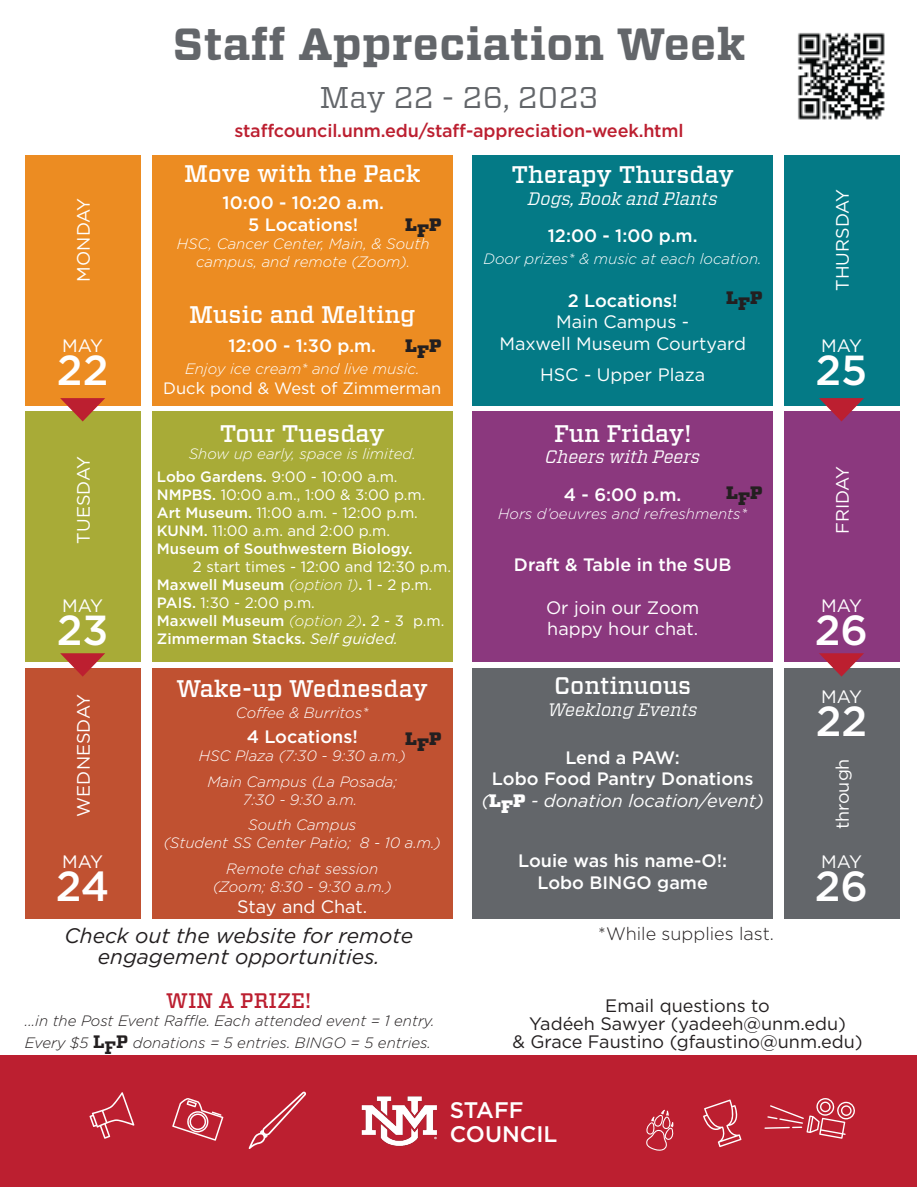
<style>
.page{position:relative;width:918px;height:1188px;background:#fff}
.page>*{position:absolute;margin:0;border:0;box-sizing:border-box;transform-origin:0 0}
.t1{font:700 45px "Vitesse";letter-spacing:.01em;color:#63666a}
.t2{font:500 42px "Gotham";color:#fff}
.t3{font:30px "Vitesse";letter-spacing:.01em;color:#63666a}
.t4{font:500 24px "Vitesse";color:#fff}
.t5{font:500 22.5px "Gotham";color:#fff}
.t6{font:italic 21px/21px "Gotham";color:#231f20;text-align:center}
.t7{font:500 21px "Vitesse";color:#bc1f30}
.t8{font:500 18px/21.6px "Gotham";color:#fff;text-align:center}
.t9{font:18px "Gotham";color:#fff}
.t10{font:18px "Gotham";color:#231f20}
.t11{font:500 18px "Gotham";letter-spacing:-.01em;color:#bc1f30}
.t12{font:italic 18px "Vitesse";color:#fff}
.t13{font:italic 18px "Gotham";color:#fff}
.t14{font:300 18px "Gotham";color:#231f20}
.t15{font:900 18px "Vitesse";color:#231f20}
.t16{font:16.5px "Gotham";color:#fff}
.t17{font:italic 300 15px/18px "Gotham";color:#fff;text-align:center}
.t18{font:15px "Gotham";color:#fff}
.t19{font:500 15px "Gotham";color:#fff}
.t20{font:italic 300 15px "Gotham";color:#231f20}
.s1{font-weight:500}
.s2{font-weight:300;font-style:italic}
.s3{font-weight:400}
.s4{font-weight:400;font-style:italic}
.s5{font-family:"Vitesse";font-weight:900;font-style:normal}
.s6{font-family:"Vitesse";font-weight:700;font-style:normal;font-size:18px}
</style>
<div class="page">
<div style="left:1px;top:1056px;width:916px;height:131px;background:#bc1f30"></div>
<img style="left:797px;top:32px;width:88px;height:88px">
<div style="left:25px;top:155px;width:115px;height:250px;background:#ec8c22"></div>
<div style="left:152px;top:155px;width:301px;height:250px;background:#ec8c22"></div>
<div style="left:25px;top:411px;width:115px;height:251px;background:#a8ab37"></div>
<div style="left:152px;top:411px;width:301px;height:251px;background:#a8ab37"></div>
<div style="left:25px;top:668px;width:115px;height:251px;background:#c05131"></div>
<div style="left:152px;top:668px;width:301px;height:251px;background:#c05131"></div>
<div style="left:784px;top:155px;width:116px;height:250px;background:#047a86"></div>
<div style="left:472px;top:155px;width:301px;height:250px;background:#047a86"></div>
<div style="left:784px;top:411px;width:116px;height:251px;background:#8b387e"></div>
<div style="left:472px;top:411px;width:301px;height:251px;background:#8b387e"></div>
<div style="left:784px;top:668px;width:116px;height:251px;background:#63666a"></div>
<div style="left:472px;top:668px;width:301px;height:251px;background:#63666a"></div>
<img style="left:361px;top:1096px;width:76px;height:51px">
<svg style="left:60px;top:398px;width:45px;height:23px"></svg>
<svg style="left:60px;top:653px;width:45px;height:24px"></svg>
<svg style="left:819px;top:398px;width:45px;height:23px"></svg>
<svg style="left:819px;top:653px;width:45px;height:24px"></svg>
<svg style="left:89px;top:1092px;width:45px;height:47px"></svg>
<svg style="left:172px;top:1098px;width:51px;height:43px"></svg>
<svg style="left:249px;top:1092px;width:57px;height:57px"></svg>
<svg style="left:646px;top:1110px;width:28px;height:41px"></svg>
<svg style="left:703px;top:1100px;width:39px;height:47px"></svg>
<svg style="left:764px;top:1098px;width:91px;height:41px"></svg>
<p class="t9" style="left:72px;top:282px;width:85px;rotate:-90deg">MONDAY</p>
<p class="t9" style="left:62px;top:334px;width:42px">MAY</p>
<p class="t2" style="left:57px;top:343px;width:53px">22</p>
<p class="t9" style="left:72px;top:544px;width:89px;rotate:-90deg">TUESDAY</p>
<p class="t9" style="left:62px;top:594px;width:42px">MAY</p>
<p class="t2" style="left:57px;top:603px;width:53px">23</p>
<p class="t9" style="left:72px;top:817px;width:124px;rotate:-90deg">WEDNESDAY</p>
<p class="t9" style="left:62px;top:850px;width:42px">MAY</p>
<p class="t2" style="left:56px;top:859px;width:55px">24</p>
<p class="t1" style="left:173px;top:14px;width:574px">Staff Appreciation Week</p>
<p class="t3" style="left:320px;top:77px;width:280px">May 22 - 26, 2023</p>
<p class="t11" style="left:234px;top:119px;width:451px">staffcouncil.unm.edu/staff-appreciation-week.html</p>
<p class="t4" style="left:184px;top:157px;width:238px">Move with the Pack</p>
<p class="t8" style="left:223px;top:192px;width:163px">10:00 - 10:20 a.m.<br>5 Locations!</p>
<p class="t17" style="left:177px;top:234px;width:254px">HSC, Cancer Center, Main, &amp; South campus, and remote (Zoom).</p>
<p class="t4" style="left:189px;top:299px;width:228px">Music and Melting</p>
<p class="t8" style="left:228px;top:335px;width:149px">12:00 - 1:30 p.m.</p>
<p class="t17" style="left:185px;top:359px;width:236px">Enjoy ice cream* and live music.</p>
<p class="t16" style="left:163px;top:377px;width:280px">Duck pond &amp; West of Zimmerman</p>
<p class="t15" style="left:405px;top:212px;width:38px">LFP</p>
<p class="t15" style="left:405px;top:334px;width:38px">LFP</p>
<p class="t4" style="left:220px;top:417px;width:166px">Tour Tuesday</p>
<p class="t17" style="left:189px;top:444px;width:229px">Show up early, space is limited.</p>
<p class="t18" style="left:157px;top:467px;width:242px"><span class="s1">Lobo Gardens.</span> 9:00 - 10:00 a.m.</p>
<p class="t18" style="left:157px;top:485px;width:270px"><span class="s1">NMPBS.</span> 10:00 a.m., 1:00 &amp; 3:00 p.m.</p>
<p class="t18" style="left:157px;top:503px;width:262px"><span class="s1">Art Museum.</span> 11:00 a.m. - 12:00 p.m.</p>
<p class="t18" style="left:157px;top:521px;width:235px"><span class="s1">KUNM.</span> 11:00 a.m. and 2:00 p.m.</p>
<p class="t19" style="left:157px;top:539px;width:257px">Museum of Southwestern Biology.</p>
<p class="t18" style="left:193px;top:557px;width:260px">2 start times - 12:00 and 12:30 p.m.</p>
<p class="t19" style="left:157px;top:575px;width:277px">Maxwell Museum <span class="s2">(option 1)</span>. <span class="s3">1 - 2 p.m.</span></p>
<p class="t18" style="left:157px;top:593px;width:160px"><span class="s1">PAIS.</span> 1:30 - 2:00 p.m.</p>
<p class="t19" style="left:157px;top:611px;width:289px">Maxwell Museum <span class="s2">(option 2)</span>. <span class="s3">2 - 3 p.m.</span></p>
<p class="t19" style="left:157px;top:629px;width:243px">Zimmerman Stacks. <span class="s4">Self guided.</span></p>
<p class="t4" style="left:177px;top:673px;width:253px">Wake-up Wednesday</p>
<p class="t17" style="left:236px;top:703px;width:134px">Coffee &amp; Burritos*</p>
<p class="t8" style="left:247px;top:726px;width:113px">4 Locations!</p>
<p class="t17" style="left:199px;top:747px;width:209px">HSC Plaza (7:30 - 9:30 a.m.)</p>
<p class="t17" style="left:207px;top:772px;width:191px">Main Campus (La Posada;</p>
<p class="t17" style="left:243px;top:790px;width:116px">7:30 - 9:30 a.m.</p>
<p class="t17" style="left:248px;top:816px;width:110px">South Campus</p>
<p class="t17" style="left:163px;top:834px;width:279px">(Student SS Center Patio; 8 - 10 a.m.)</p>
<p class="t17" style="left:226px;top:859px;width:153px">Remote chat session</p>
<p class="t17" style="left:213px;top:877px;width:181px">(Zoom; 8:30 - 9:30 a.m.)</p>
<p class="t9" style="left:237px;top:896px;width:132px">Stay and Chat.</p>
<p class="t15" style="left:405px;top:727px;width:38px">LFP</p>
<p class="t4" style="left:511px;top:159px;width:224px">Therapy Thursday</p>
<p class="t12" style="left:528px;top:186px;width:191px">Dogs, Book and Plants</p>
<p class="t8" style="left:548px;top:225px;width:151px">12:00 - 1:00 p.m.</p>
<p class="t17" style="left:484px;top:249px;width:280px">Door prizes* &amp; music at each location.</p>
<p class="t8" style="left:568px;top:290px;width:111px">2 Locations!</p>
<p class="t9" style="left:556px;top:311px;width:134px">Main Campus -</p>
<p class="t9" style="left:499px;top:332px;width:248px">Maxwell Museum Courtyard</p>
<p class="t9" style="left:540px;top:363px;width:167px">HSC - Upper Plaza</p>
<p class="t15" style="left:726px;top:286px;width:38px">LFP</p>
<p class="t4" style="left:554px;top:417px;width:139px">Fun Friday!</p>
<p class="t12" style="left:545px;top:445px;width:157px">Cheers with Peers</p>
<p class="t15" style="left:726px;top:481px;width:38px">LFP</p>
<p class="t8" style="left:564px;top:483px;width:119px">4 - 6:00 p.m.</p>
<p class="t17" style="left:498px;top:504px;width:250px">Hors d’oeuvres and refreshments*</p>
<p class="t8" style="left:514px;top:553px;width:219px">Draft &amp; Table in the SUB</p>
<p class="t9" style="left:546px;top:596px;width:155px">Or join our Zoom</p>
<p class="t9" style="left:547px;top:618px;width:152px">happy hour chat.</p>
<p class="t4" style="left:554px;top:670px;width:139px">Continuous</p>
<p class="t12" style="left:548px;top:697px;width:151px">Weeklong Events</p>
<p class="t8" style="left:565px;top:746px;width:116px">Lend a PAW:</p>
<p class="t8" style="left:492px;top:768px;width:263px">Lobo Food Pantry Donations</p>
<p class="t13" style="left:481px;top:789px;width:284px">(<span class="s5">LFP</span> - donation location/event)</p>
<p class="t8" style="left:518px;top:850px;width:210px">Louie was his name-O!:</p>
<p class="t8" style="left:537px;top:872px;width:172px">Lobo BINGO game</p>
<p class="t6" style="left:64px;top:925px;width:350px">Check out the website for remote engagement opportunities.</p>
<p class="t14" style="left:598px;top:923px;width:177px">*While supplies last.</p>
<p class="t9" style="left:831px;top:291px;width:103px;rotate:-90deg">THURSDAY</p>
<p class="t9" style="left:821px;top:334px;width:42px">MAY</p>
<p class="t2" style="left:816px;top:343px;width:53px">25</p>
<p class="t9" style="left:831px;top:534px;width:70px;rotate:-90deg">FRIDAY</p>
<p class="t9" style="left:821px;top:594px;width:42px">MAY</p>
<p class="t2" style="left:815px;top:603px;width:55px">26</p>
<p class="t9" style="left:821px;top:685px;width:42px">MAY</p>
<p class="t2" style="left:816px;top:693px;width:53px">22</p>
<p class="t9" style="left:831px;top:829px;width:73px;rotate:-90deg">through</p>
<p class="t9" style="left:821px;top:850px;width:42px">MAY</p>
<p class="t2" style="left:815px;top:859px;width:55px">26</p>
<p class="t7" style="left:166px;top:987px;width:146px">WIN A PRIZE!</p>
<p class="t20" style="left:25px;top:1011px;width:411px">...in the Post Event Raffle. Each attended event = 1 entry.</p>
<p class="t20" style="left:25px;top:1033px;width:408px">Every $5 <span class="s6">LFP</span> donations = 5 entries. BINGO = 5 entries.</p>
<p class="t10" style="left:605px;top:994px;width:166px">Email questions to</p>
<p class="t10" style="left:529px;top:1012px;width:318px">Yadéeh Sawyer (yadeeh@unm.edu)</p>
<p class="t10" style="left:513px;top:1030px;width:352px">&amp; Grace Faustino (gfaustino@unm.edu)</p>
<p class="t5" style="left:450px;top:1095px;width:75px">STAFF</p>
<p class="t5" style="left:450px;top:1119px;width:109px">COUNCIL</p>
</div>
